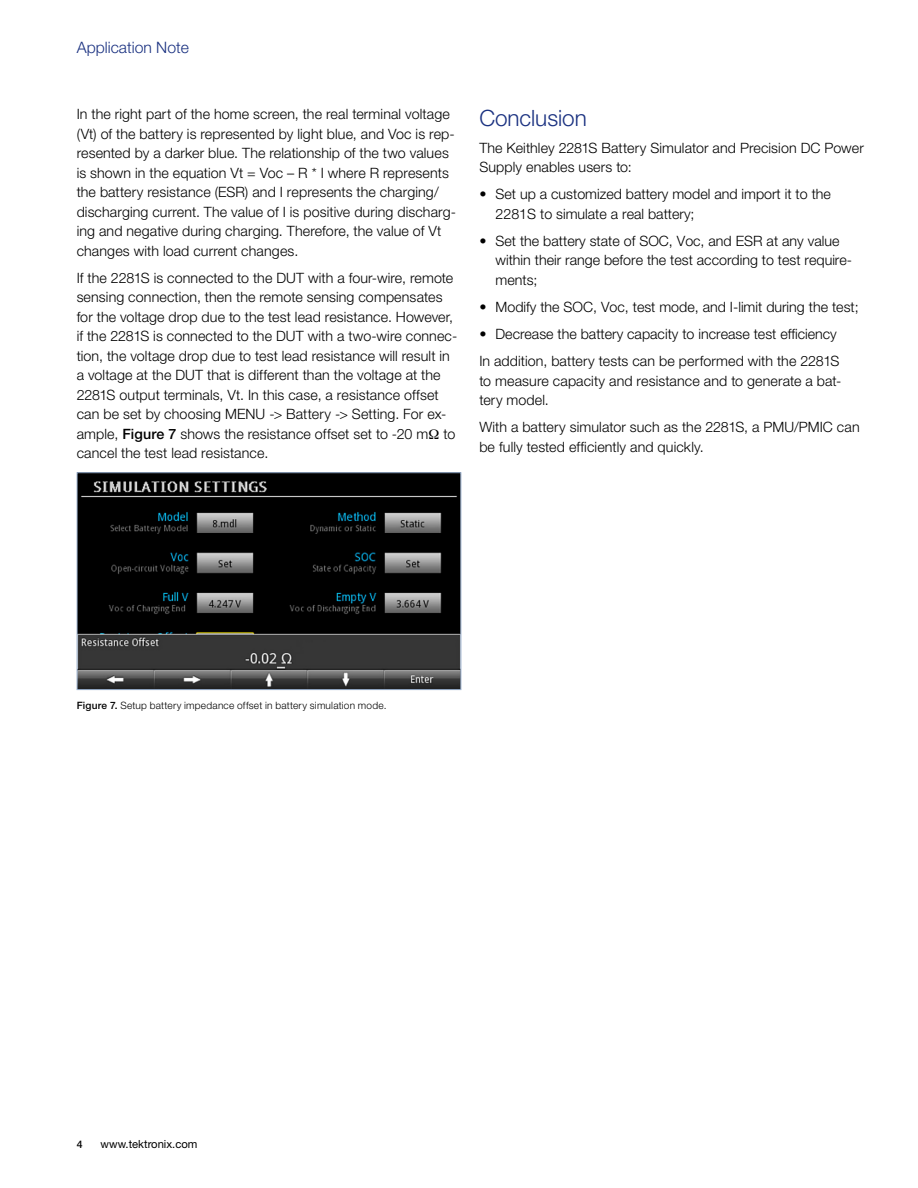
<style>
.page{position:relative;width:918px;height:1188px;background:#fff}
.page>*{position:absolute;margin:0;border:0;box-sizing:border-box;transform-origin:0 0}
.t1{font:300 22.5px "Helvetica Neue";color:#1b3281}
.t2{font:300 15.75px "Helvetica Neue";color:#1b3281}
.t3{font:300 14.25px/19.5px "Helvetica Neue";letter-spacing:.005em;color:#000}
.t4{font:11.25px "Helvetica Neue";color:#000}
.t5{font:500 10.5px "Helvetica Neue";color:#000}
.t6{font:300 10.2px "Helvetica Neue";letter-spacing:.02em;color:#000}
.s1{font-weight:500}
</style>
<div class="page">
<img style="left:79px;top:474px;width:380px;height:214px">
<div style="left:77px;top:472px;width:384px;height:218px;border:1px solid #9bb1cf"></div>
<p class="t2" style="left:77px;top:37px;width:114px">Application Note</p>
<p class="t3" style="left:77px;top:104px;width:381px">In the right part of the home screen, the real terminal voltage (Vt) of the battery is represented by light blue, and Voc is rep&shy;resented by a darker blue. The relationship of the two values is shown in the equation Vt = Voc – R * I where R represents the battery resistance (ESR) and I represents the charging/ discharging current. The value of I is positive during discharg&shy;ing and negative during charging. Therefore, the value of Vt changes with load current changes.</p>
<p class="t3" style="left:77px;top:268px;width:382px">If the 2281S is connected to the DUT with a four-wire, remote sensing connection, then the remote sensing compensates for the voltage drop due to the test lead resistance. However, if the 2281S is connected to the DUT with a two-wire connec&shy;tion, the voltage drop due to test lead resistance will result in a voltage at the DUT that is different than the voltage at the 2281S output terminals, Vt. In this case, a resistance offset can be set by choosing MENU -&gt; Battery -&gt; Setting. For ex&shy;ample, <span class="s1">Figure 7</span> shows the resistance offset set to -20 m to cancel the test lead resistance.</p>
<h1 class="t1" style="left:479px;top:104px;width:109px">Conclusion</h1>
<p class="t3" style="left:479px;top:138px;width:386px">The Keithley 2281S Battery Simulator and Precision DC Power<br>Supply enables users to:</p>
<p class="t3" style="left:496px;top:184px;width:337px;text-indent:-16px">• Set up a customized battery model and import it to the<br>2281S to simulate a real battery;</p>
<p class="t3" style="left:496px;top:231px;width:358px;text-indent:-16px">• Set the battery state of SOC, Voc, and ESR at any value within their range before the test according to test require&shy;ments;</p>
<p class="t3" style="left:479px;top:297px;width:381px">• Modify the SOC, Voc, test mode, and I-limit during the test;</p>
<p class="t3" style="left:479px;top:320px;width:362px;line-height:27px">• Decrease the battery capacity to increase test efficiency<br>In addition, battery tests can be performed with the 2281S</p>
<p class="t3" style="left:479px;top:370px;width:364px">to measure capacity and resistance and to generate a bat&shy;tery model.</p>
<p class="t3" style="left:479px;top:417px;width:382px">With a battery simulator such as the 2281S, a PMU/PMIC can be fully tested efficiently and quickly.</p>
<p class="t6" style="left:77px;top:700px;width:311px"><span class="s1">Figure 7.</span> Setup battery impedance offset in battery simulation mode.</p>
<p class="t5" style="left:77px;top:1138px;width:7px">4</p>
<p class="t4" style="left:101px;top:1138px;width:98px">www.tektronix.com</p>
</div>
